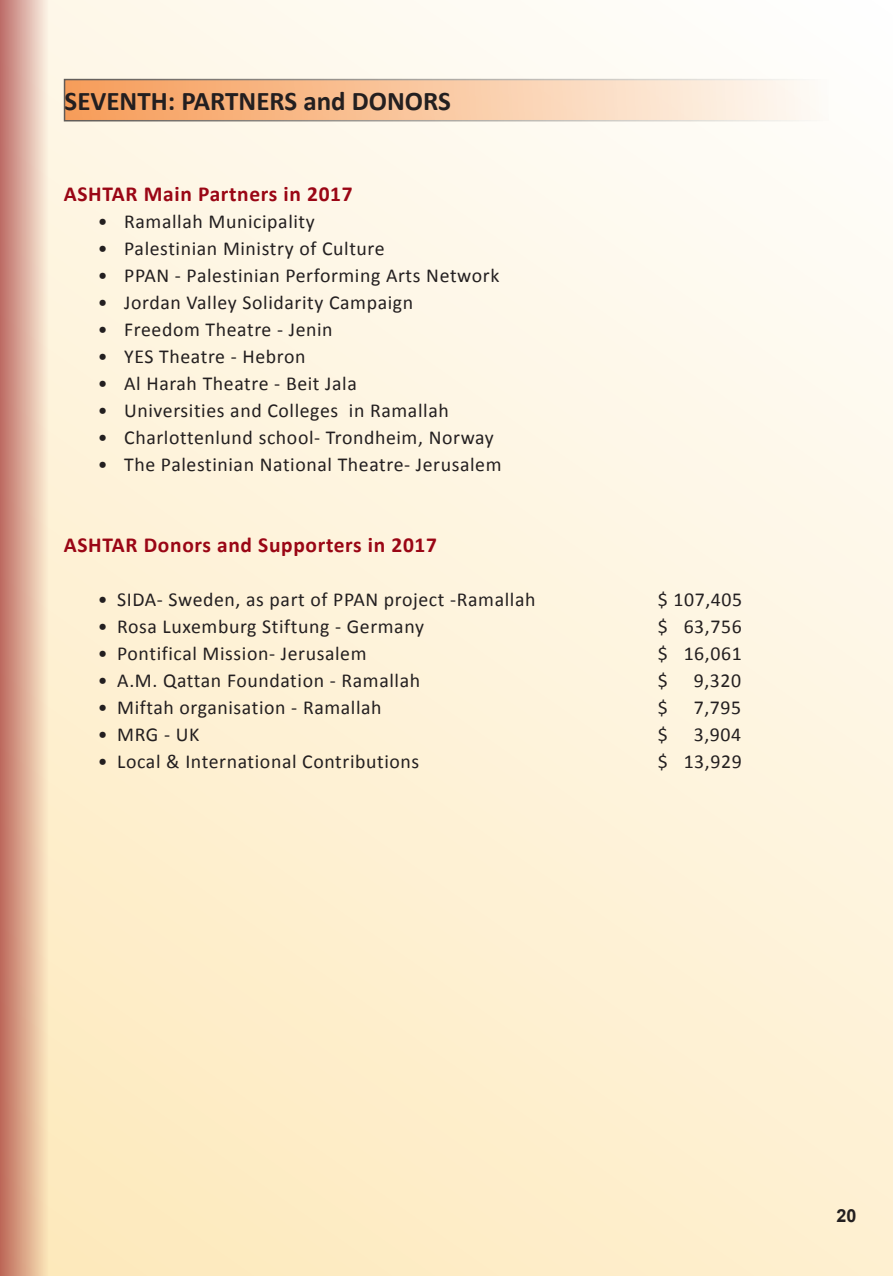
<style>
.page{position:relative;width:893px;height:1276px;background:#fff}
.page>*{position:absolute;margin:0;border:0;box-sizing:border-box;transform-origin:0 0}
.t1{font:700 27px "Calibri";color:#231f20}
.t2{font:700 21.45px "Calibri";letter-spacing:.03em;color:#9a0615}
.t3{font:19.8px "Calibri";letter-spacing:.03em;color:#231f20}
.t4{font:700 18px "Arial";color:#231f20}
</style>
<div class="page">
<div style="left:0;top:0;width:893px;height:1276px;background:linear-gradient(to bottom,#fefbf4,#feecc5)"></div>
<div style="left:65px;top:80px;width:763px;height:41px;background:linear-gradient(to right,#f69c57,#fdfbf5)"></div>
<svg style="left:0;top:0;width:49px;height:1276px;background:#dcab97"></svg>
<h1 class="t1" style="left:65px;top:84px;width:388px">SEVENTH: PARTNERS and DONORS</h1>
<p class="t2" style="left:64px;top:180px;width:290px">ASHTAR Main Partners in 2017</p>
<p class="t3" style="left:124px;top:209px;width:192px">Ramallah Municipality</p>
<p class="t3" style="left:98px;top:209px;width:11px">•</p>
<p class="t3" style="left:98px;top:236px;width:11px">•</p>
<p class="t3" style="left:124px;top:236px;width:262px">Palestinian Ministry of Culture</p>
<p class="t3" style="left:98px;top:263px;width:11px">•</p>
<p class="t3" style="left:124px;top:263px;width:377px">PPAN - Palestinian Performing Arts Network</p>
<p class="t3" style="left:98px;top:290px;width:11px">•</p>
<p class="t3" style="left:124px;top:290px;width:290px">Jordan Valley Solidarity Campaign</p>
<p class="t3" style="left:98px;top:317px;width:11px">•</p>
<p class="t3" style="left:124px;top:317px;width:210px">Freedom Theatre - Jenin</p>
<p class="t3" style="left:98px;top:344px;width:11px">•</p>
<p class="t3" style="left:124px;top:344px;width:183px">YES Theatre - Hebron</p>
<p class="t3" style="left:98px;top:371px;width:11px">•</p>
<p class="t3" style="left:124px;top:371px;width:234px">Al Harah Theatre - Beit Jala</p>
<p class="t3" style="left:98px;top:398px;width:11px">•</p>
<p class="t3" style="left:124px;top:398px;width:215px">Universities and Colleges</p>
<p class="t3" style="left:349px;top:398px;width:101px">in Ramallah</p>
<p class="t3" style="left:98px;top:425px;width:11px">•</p>
<p class="t3" style="left:124px;top:425px;width:371px">Charlottenlund school- Trondheim, Norway</p>
<p class="t3" style="left:98px;top:452px;width:11px">•</p>
<p class="t3" style="left:124px;top:452px;width:379px">The Palestinian National Theatre- Jerusalem</p>
<p class="t2" style="left:64px;top:531px;width:375px">ASHTAR Donors and Supporters in 2017</p>
<p class="t3" style="left:98px;top:587px;width:11px">•</p>
<p class="t3" style="left:117px;top:587px;width:420px">SIDA- Sweden, as part of PPAN project -Ramallah</p>
<p class="t3" style="left:98px;top:614px;width:11px">•</p>
<p class="t3" style="left:117px;top:614px;width:308px">Rosa Luxemburg Stiftung - Germany</p>
<p class="t3" style="left:98px;top:641px;width:11px">•</p>
<p class="t3" style="left:117px;top:641px;width:251px">Pontifical Mission- Jerusalem</p>
<p class="t3" style="left:98px;top:668px;width:11px">•</p>
<p class="t3" style="left:117px;top:668px;width:304px">A M. . Qattan Foundation - Ramallah</p>
<p class="t3" style="left:98px;top:695px;width:11px">•</p>
<p class="t3" style="left:117px;top:695px;width:266px">Miftah organisation - Ramallah</p>
<p class="t3" style="left:98px;top:722px;width:11px">•</p>
<p class="t3" style="left:117px;top:722px;width:84px">MRG - UK</p>
<p class="t3" style="left:98px;top:749px;width:11px">•</p>
<p class="t3" style="left:117px;top:749px;width:304px">Local &amp; International Contributions</p>
<p class="t3" style="left:658px;top:587px;width:86px">$ 107,405</p>
<p class="t3" style="left:658px;top:614px;width:12px">$</p>
<p class="t3" style="left:684px;top:614px;width:60px">63,756</p>
<p class="t3" style="left:658px;top:641px;width:12px">$</p>
<p class="t3" style="left:684px;top:641px;width:60px">16,061</p>
<p class="t3" style="left:658px;top:668px;width:12px">$</p>
<p class="t3" style="left:694px;top:668px;width:49px">9,320</p>
<p class="t3" style="left:658px;top:695px;width:12px">$</p>
<p class="t3" style="left:694px;top:695px;width:49px">7,795</p>
<p class="t3" style="left:658px;top:722px;width:12px">$</p>
<p class="t3" style="left:694px;top:722px;width:49px">3,904</p>
<p class="t3" style="left:658px;top:749px;width:12px">$</p>
<p class="t3" style="left:684px;top:749px;width:60px">13,929</p>
<p class="t4" style="left:836px;top:1204px;width:22px">20</p>
</div>
